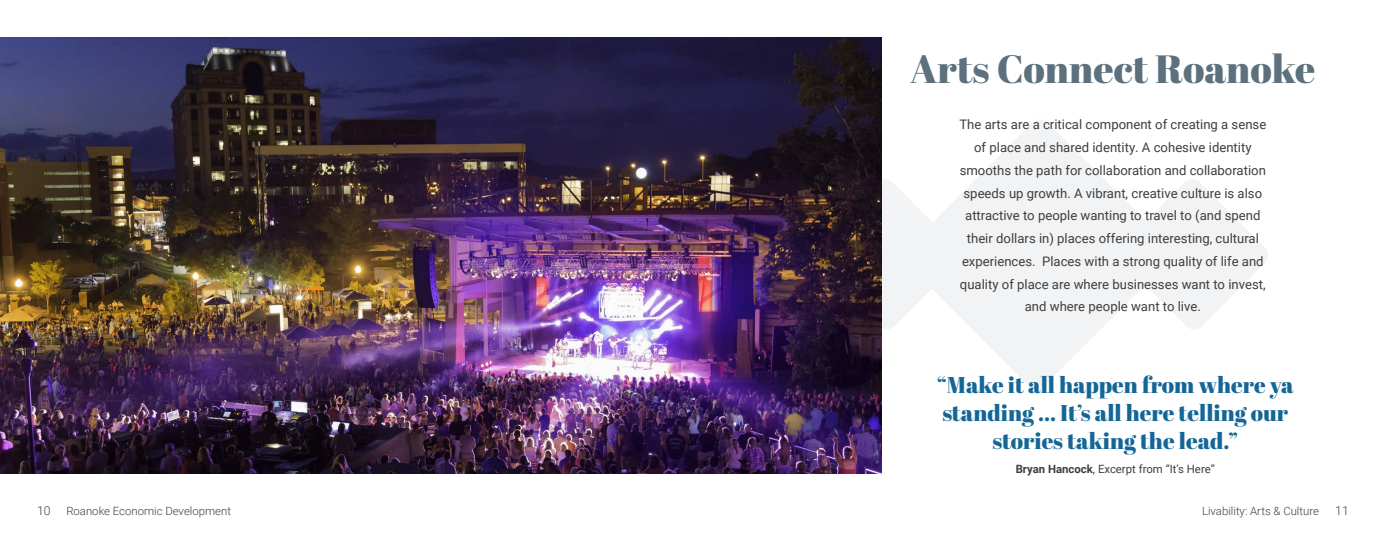
<style>
.page{position:relative;width:1386px;height:536px;background:#fff}
.page>*{position:absolute;margin:0;border:0;box-sizing:border-box;transform-origin:0 0}
.Body_Text{font:39.38px "Abril Fatface";color:#5c717d}
.Body_Text_2{font:22.75px/28px "Abril Fatface";color:#146697;text-align:center}
.Body_Text_2-2{font:13.12px/22.8px "Roboto";color:#3e3e3f;text-align:center}
.t1{font:300 12.25px "Roboto";color:#3e3e3f}
.t2{font:300 11.38px "Roboto";color:#3e3e3f}
.Body_Text_2-3{font:11.38px "Roboto";color:#3e3e3f}
.s1{font-weight:700}
</style>
<div class="page">
<div style="left:882px;top:179px;width:20px;height:150px;background:#f2f3f4"></div>
<svg style="left:1174px;top:179px;width:94px;height:150px"></svg>
<svg style="left:902px;top:120px;width:272px;height:269px;fill:#f2f3f4"></svg>
<img style="left:0;top:37px;width:882px;height:436px">
<p class="Body_Text" style="left:910px;top:41px;width:407px">Arts Connect Roanoke</p>
<p class="Body_Text_2-2" style="left:959px;top:113px;width:308px">The arts are a critical component of creating a sense of place and shared identity. A cohesive identity smooths the path for collaboration and collaboration speeds up growth. A vibrant, creative culture is also attractive to people wanting to travel to (and spend their dollars in) places offering interesting, cultural experiences. Places with a strong quality of life and quality of place are where businesses want to invest, and where people want to live.</p>
<p class="Body_Text_2" style="left:937px;top:370px;width:358px">“Make it all happen from where ya standing ... It’s all here telling our stories taking the lead.”</p>
<p class="Body_Text_2-3" style="left:1016px;top:461px;width:201px"><span class="s1">Bryan Hancock</span>, Excerpt from “It’s Here”</p>
<p class="t1" style="left:37px;top:502px;width:15px">10</p>
<p class="t2" style="left:66px;top:502px;width:166px">Roanoke Economic Development</p>
<p class="t2" style="left:1202px;top:502px;width:119px">Livability: Arts &amp; Culture</p>
<p class="t1" style="left:1335px;top:502px;width:15px">11</p>
</div>
